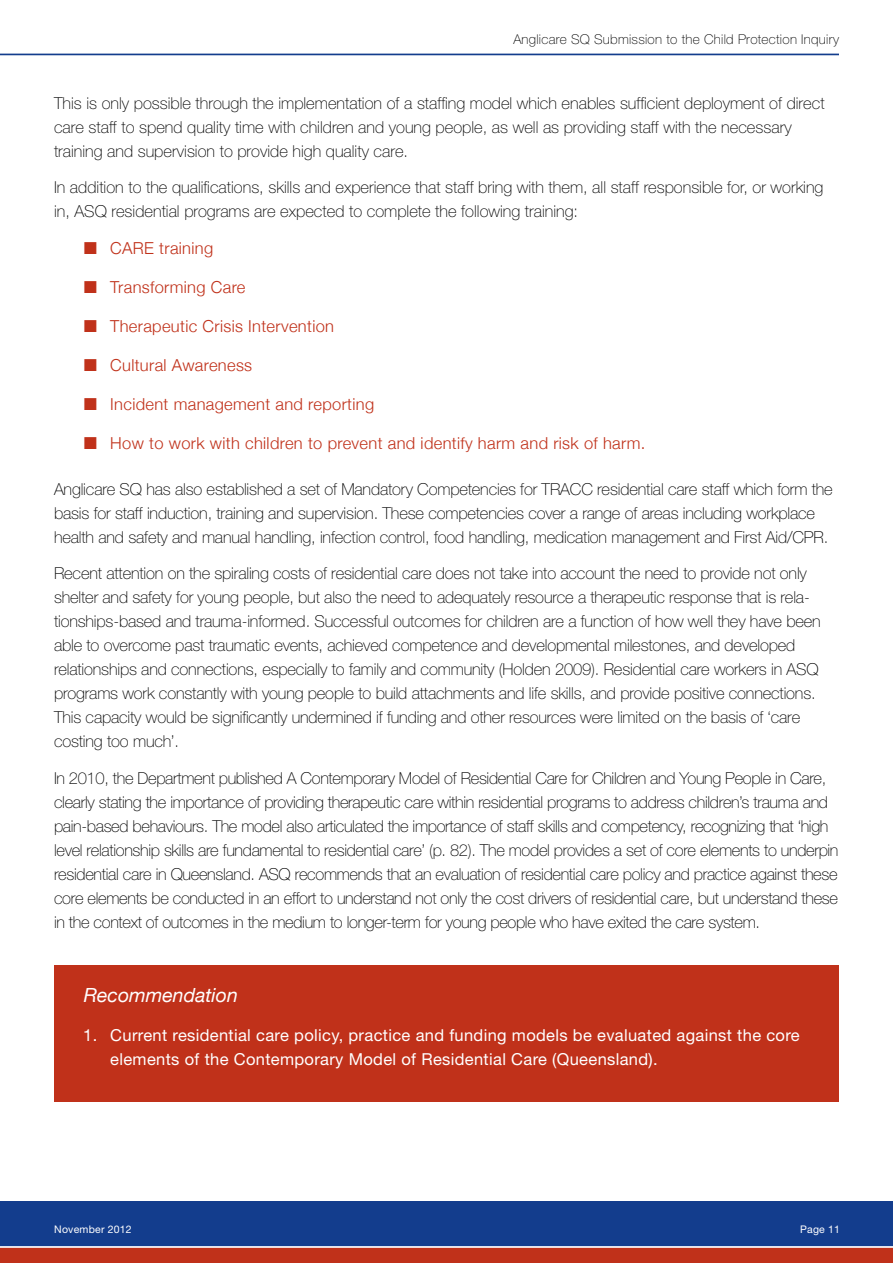
<style>
.page{position:relative;width:893px;height:1263px;background:#fff}
.page>*{position:absolute;margin:0;border:0;box-sizing:border-box;transform-origin:0 0}
.t1{font:italic 19.5px "Helvetica Neue";color:#fff}
.t2{font:100 16.5px/24px "Helvetica Neue";letter-spacing:-.01em;color:#000}
.t3{font:300 16.5px "Helvetica Neue";letter-spacing:.02em;color:#c0311a}
.t4{font:16.5px/24px "Helvetica Neue";letter-spacing:.02em;color:#fff}
.t5{font:100 13.5px "Helvetica Neue";letter-spacing:.02em;color:#000}
.t6{font:10.5px "Helvetica Neue";letter-spacing:.02em;color:#fff}
</style>
<div class="page">
<div style="left:0;top:1201px;width:893px;height:62px;background:#133d8d"></div>
<div style="left:0;top:1247px;width:893px;height:16px;background:#c0311a"></div>
<hr style="left:0;top:1246px;width:893px;height:2px;background:#fff">
<hr style="left:0;top:54px;width:839px;height:1px;background:#133d8d">
<div style="left:54px;top:965px;width:785px;height:136px;background:#c0311a"></div>
<p class="t5" style="left:513px;top:31px;width:327px">Anglicare SQ Submission to the Child Protection Inquiry</p>
<p class="t2" style="left:54px;top:91px;width:772px">This is only possible through the implementation of a staffing model which enables sufficient deployment of direct care staff to spend quality time with children and young people, as well as providing staff with the necessary training and supervision to provide high quality care.</p>
<p class="t2" style="left:54px;top:176px;width:771px">In addition to the qualifications, skills and experience that staff bring with them, all staff responsible for, or working in, ASQ residential programs are expected to complete the following training:</p>
<p class="t3" style="left:110px;top:238px;width:104px">CARE training</p>
<p class="t3" style="left:110px;top:277px;width:137px">Transforming Care</p>
<p class="t3" style="left:110px;top:316px;width:225px">Therapeutic Crisis Intervention</p>
<p class="t3" style="left:110px;top:355px;width:143px">Cultural Awareness</p>
<p class="t3" style="left:110px;top:394px;width:265px">Incident management and reporting</p>
<p class="t3" style="left:110px;top:433px;width:537px">How to work with children to prevent and identify harm and risk of harm.</p>
<p class="t2" style="left:54px;top:477px;width:780px">Anglicare SQ has also established a set of Mandatory Competencies for TRACC residential care staff which form the basis for staff induction, training and supervision. These competencies cover a range of areas including workplace health and safety and manual handling, infection control, food handling, medication management and First Aid/CPR.</p>
<p class="t2" style="left:54px;top:561px;width:768px">Recent attention on the spiraling costs of residential care does not take into account the need to provide not only shelter and safety for young people, but also the need to adequately resource a therapeutic response that is rela&shy;tionships-based and trauma-informed. Successful outcomes for children are a function of how well they have been able to overcome past traumatic events, achieved competence and developmental milestones, and developed relationships and connections, especially to family and community (Holden 2009). Residential care workers in ASQ programs work constantly with young people to build attachments and life skills, and provide positive connections.<br>This capacity would be significantly undermined if funding and other resources were limited on the basis of ‘care costing too much’.</p>
<p class="t2" style="left:54px;top:766px;width:786px">In 2010, the Department published A Contemporary Model of Residential Care for Children and Young People in Care, clearly stating the importance of providing therapeutic care within residential programs to address children’s trauma and pain-based behaviours. The model also articulated the importance of staff skills and competency, recognizing that ‘high level relationship skills are fundamental to residential care’ (p. 82). The model provides a set of core elements to underpin residential care in Queensland. ASQ recommends that an evaluation of residential care policy and practice against these core elements be conducted in an effort to understand not only the cost drivers of residential care, but understand these in the context of outcomes in the medium to longer-term for young people who have exited the care system.</p>
<p class="t1" style="left:84px;top:983px;width:156px">Recommendation</p>
<p class="t4" style="left:110px;top:1023px;width:691px;text-indent:-27px">1. Current residential care policy, practice and funding models be evaluated against the core elements of the Contemporary Model of Residential Care (Queensland).</p>
<p class="t6" style="left:54px;top:1223px;width:79px">November 2012</p>
<p class="t6" style="left:800px;top:1223px;width:41px">Page 11</p>
</div>
